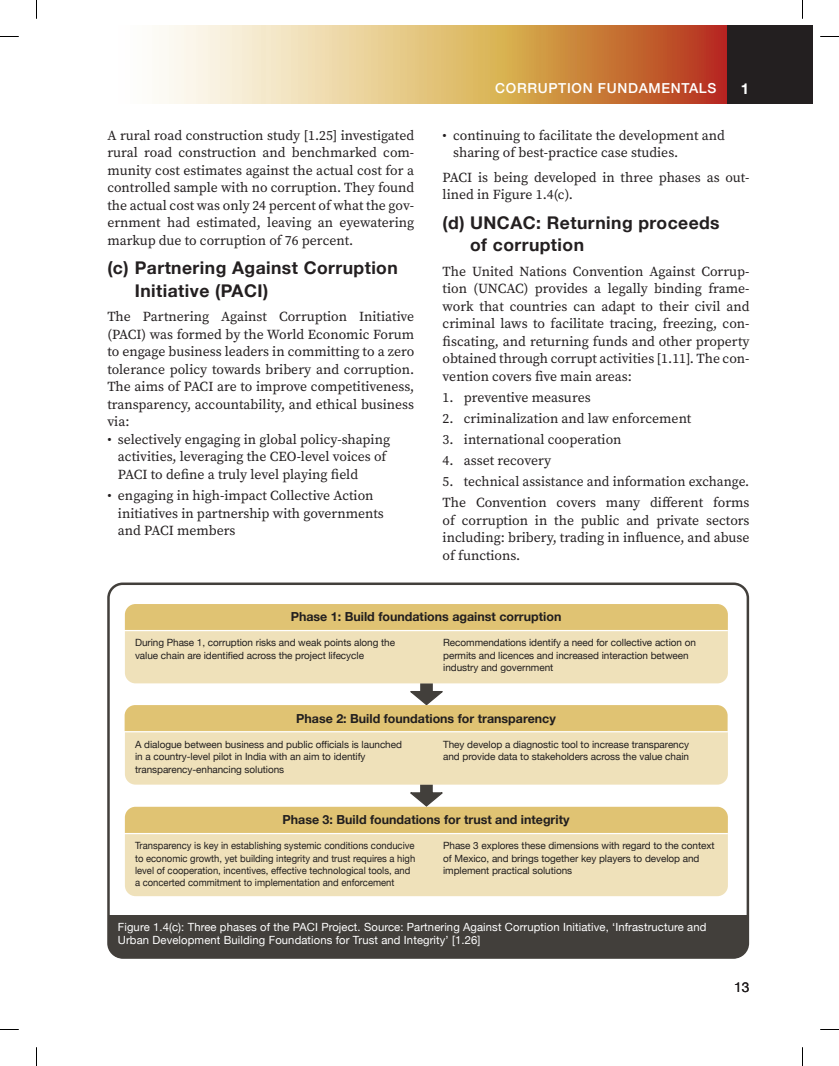
<style>
.page{position:relative;width:839px;height:1066px;background:#fff}
.page>*{position:absolute;margin:0;border:0;box-sizing:border-box;transform-origin:0 0}
.t1{font:700 17.5px/22.5px "Helvetica Neue";letter-spacing:.025em;color:#231f20}
.t2{font:700 15px "Helvetica Neue";color:#fff}
.t3{font:13.75px/17.5px "Source Serif Pro";color:#231f20}
.t4{font:500 13.75px "Helvetica Neue";letter-spacing:.05em;color:#fff}
.t5{font:13.75px "Helvetica Neue";color:#231f20}
.t6{font:700 12.5px "Helvetica Neue";color:#211e1e}
.t7{font:11.25px/13.8px "Helvetica Neue";letter-spacing:.01em;color:#fff}
.t8{font:10px/12.5px "Helvetica Neue";letter-spacing:-.005em;color:#211e1e}
.t9{font:10px/12.5px "Helvetica Neue";letter-spacing:-.005em;color:#211e1e;scale:.95 1}
</style>
<div class="page">
<svg style="left:159px;top:26px;width:568px;height:78px;background:#ddaf7b"></svg>
<div style="left:727px;top:26px;width:85px;height:78px;background:#231f20"></div>
<div style="left:109px;top:915px;width:638px;height:43px;background:#423f3b;border-radius:14px"></div>
<div style="left:125px;top:834px;width:602px;height:61px;background:#efe1ba"></div>
<svg style="left:125px;top:604px;width:602px;height:229px"></svg>
<hr style="left:120px;top:629px;width:607px;height:2px;background:#fff">
<div style="left:107px;top:582px;width:641px;height:376px;border:2px solid #423f3b;border-radius:14px"></div>
<div style="left:109px;top:915px;width:638px;height:12px;background:#423f3b"></div>
<svg style="left:0;top:36px;width:19px;height:1px"></svg>
<svg style="left:820px;top:36px;width:18px;height:1px"></svg>
<svg style="left:36px;top:0;width:1px;height:19px"></svg>
<svg style="left:36px;top:1047px;width:1px;height:18px"></svg>
<svg style="left:802px;top:0;width:1px;height:19px"></svg>
<svg style="left:802px;top:1047px;width:1px;height:18px"></svg>
<p class="t3" style="left:107px;top:126px;width:308px;text-align:justify">A rural road construction study [1.25] investigated rural road construction and benchmarked com&shy;munity cost estimates against the actual cost for a controlled sample with no corruption. They found the actual cost was only 24 percent of what the gov&shy;ernment had estimated, leaving an eyewatering markup due to corruption of 76 percent.</p>
<p class="t1" style="left:135px;top:257px;width:264px;text-indent:-27px">(c) Partnering Against Corruption<br>Initiative (PACI)</p>
<p class="t3" style="left:107px;top:308px;width:308px;text-align:justify">The Partnering Against Corruption Initiative (PACI) was formed by the World Economic Forum to engage business leaders in committing to a zero tolerance policy towards bribery and corruption.<br>The aims of PACI are to improve competitiveness, transparency, accountability, and ethical business via:</p>
<p class="t3" style="left:118px;top:430px;width:273px;text-indent:-11px">• selectively engaging in global policy-shaping activities, leveraging the CEO-level voices of<br>PACI to define a truly level playing field</p>
<p class="t3" style="left:118px;top:486px;width:267px;text-indent:-11px">• engaging in high-impact Collective Action initiatives in partnership with governments and PACI members</p>
<p class="t4" style="left:495px;top:77px;width:222px">CORRUPTION FUNDAMENTALS</p>
<p class="t2" style="left:740px;top:77px;width:10px">1</p>
<p class="t3" style="left:453px;top:126px;width:273px;text-indent:-11px">• continuing to facilitate the development and sharing of best-practice case studies.</p>
<p class="t3" style="left:442px;top:168px;width:308px">PACI is being developed in three phases as out&shy;lined in Figure 1.4(c).</p>
<p class="t1" style="left:470px;top:212px;width:251px;text-indent:-27px">(d) UNCAC: Returning proceeds of corruption</p>
<p class="t3" style="left:442px;top:262px;width:308px;text-align:justify">The United Nations Convention Against Corrup&shy;tion (UNCAC) provides a legally binding frame&shy;work that countries can adapt to their civil and criminal laws to facilitate tracing, freezing, con&shy;fiscating, and returning funds and other property obtained through corrupt activities [1.11]. The con&shy;vention covers five main areas:</p>
<p class="t3" style="left:442px;top:388px;width:149px">1. preventive measures</p>
<p class="t3" style="left:442px;top:409px;width:250px">2. criminalization and law enforcement</p>
<p class="t3" style="left:442px;top:430px;width:180px">3. international cooperation</p>
<p class="t3" style="left:442px;top:451px;width:110px">4. asset recovery</p>
<p class="t3" style="left:442px;top:471px;width:308px;line-height:21px">5. technical assistance and information exchange.<br>The Convention covers many different forms</p>
<p class="t3" style="left:442px;top:511px;width:308px;text-align:justify">of corruption in the public and private sectors including: bribery, trading in influence, and abuse of functions.</p>
<p class="t6" style="left:291px;top:606px;width:272px">Phase 1: Build foundations against corruption</p>
<p class="t8" style="left:135px;top:637px;width:261px">During Phase 1, corruption risks and weak points along the value chain are identified across the project lifecycle</p>
<p class="t8" style="left:443px;top:637px;width:254px">Recommendations identify a need for collective action on permits and licences and increased interaction between industry and government</p>
<p class="t6" style="left:296px;top:708px;width:261px">Phase 2: Build foundations for transparency</p>
<p class="t8" style="left:135px;top:738px;width:268px">A dialogue between business and public officials is launched in a country-level pilot in India with an aim to identify transparency-enhancing solutions</p>
<p class="t8" style="left:443px;top:738px;width:247px">They develop a diagnostic tool to increase transparency and provide data to stakeholders across the value chain</p>
<p class="t6" style="left:282px;top:809px;width:288px">Phase 3: Build foundations for trust and integrity</p>
<p class="t9" style="left:135px;top:839px;width:296px">Transparency is key in establishing systemic conditions conducive to economic growth, yet building integrity and trust requires a high level of cooperation, incentives, effective technological tools, and a concerted commitment to implementation and enforcement</p>
<p class="t8" style="left:443px;top:839px;width:273px">Phase 3 explores these dimensions with regard to the context of Mexico, and brings together key players to develop and implement practical solutions</p>
<p class="t7" style="left:118px;top:919px;width:590px">Figure 1.4(c): Three phases of the PACI Project. Source: Partnering Against Corruption Initiative, ‘Infrastructure and<br>Urban Development Building Foundations for Trust and Integrity’ [1.26]</p>
<p class="t5" style="left:734px;top:976px;width:17px">13</p>
</div>
